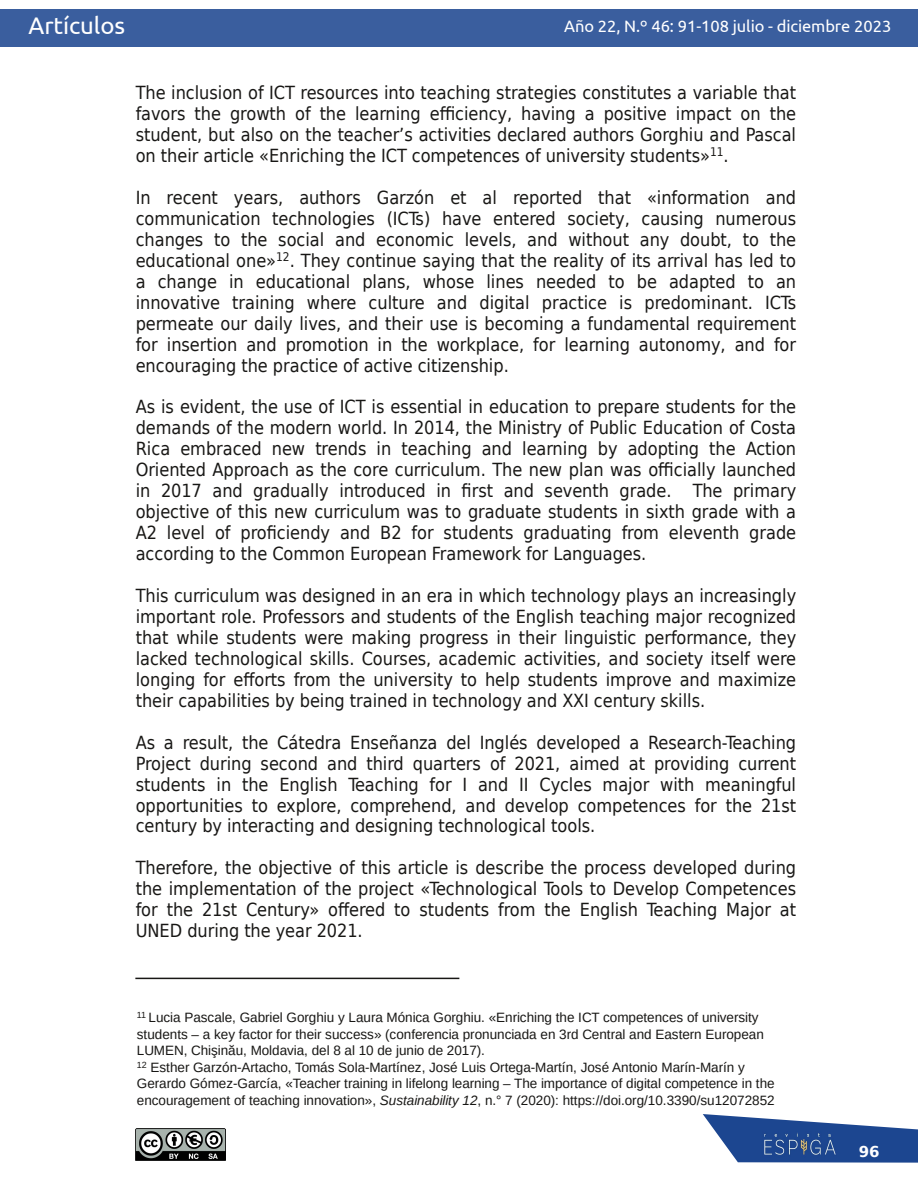
<style>
.page{position:relative;width:918px;height:1188px;background:#fff}
.page>*{position:absolute;margin:0;border:0;box-sizing:border-box;transform-origin:0 0}
.t1{font:24px "Ubuntu";letter-spacing:-.005em;color:#fff}
.t2{font:18px/21px "DejaVu Sans Condensed";color:#181715;text-align:justify}
.t3{font:16.5px "Ubuntu";color:#fff}
.t4{font:700 15px "DejaVu Sans";color:#fff}
.t5{font:13.5px/16.5px "Liberation Sans";color:#181715}
.s1{font-style:italic}
</style>
<div class="page">
<svg style="left:703px;top:1114px;width:215px;height:49px"></svg>
<img style="left:741px;top:1129px;width:118px;height:31px">
<div style="left:0;top:9px;width:918px;height:38px;background:#3a5e9e"></div>
<img style="left:135px;top:1129px;width:90px;height:31px">
<hr style="left:135px;top:978px;width:324px;height:1px;background:#181715">
<h1 class="t1" style="left:28px;top:12px;width:98px">Artículos</h1>
<p class="t3" style="left:564px;top:17px;width:329px">Año 22, N.º 46: 91-108 julio - diciembre 2023</p>
<p class="t2" style="left:136px;top:82px;width:662px">The inclusion of ICT resources into teaching strategies constitutes a variable that favors the growth of the learning efficiency, having a positive impact on the student, but also on the teacher’s activities declared authors Gorghiu and Pascal on their article «Enriching the ICT competences of university students»<sup>11</sup>.</p>
<p class="t2" style="left:136px;top:187px;width:662px">In recent years, authors Garzón et al reported that «information and communication technologies (ICTs) have entered society, causing numerous changes to the social and economic levels, and without any doubt, to the educational one»<sup>12</sup>. They continue saying that the reality of its arrival has led to a change in educational plans, whose lines needed to be adapted to an innovative training where culture and digital practice is predominant. ICTs permeate our daily lives, and their use is becoming a fundamental requirement for insertion and promotion in the workplace, for learning autonomy, and for encouraging the practice of active citizenship.</p>
<p class="t2" style="left:136px;top:397px;width:662px">As is evident, the use of ICT is essential in education to prepare students for the demands of the modern world. In 2014, the Ministry of Public Education of Costa Rica embraced new trends in teaching and learning by adopting the Action Oriented Approach as the core curriculum. The new plan was officially launched in 2017 and gradually introduced in first and seventh grade. The primary objective of this new curriculum was to graduate students in sixth grade with a A2 level of proficiendy and B2 for students graduating from eleventh grade according to the Common European Framework for Languages.</p>
<p class="t2" style="left:136px;top:585px;width:662px">This curriculum was designed in an era in which technology plays an increasingly important role. Professors and students of the English teaching major recognized that while students were making progress in their linguistic performance, they lacked technological skills. Courses, academic activities, and society itself were longing for efforts from the university to help students improve and maximize their capabilities by being trained in technology and XXI century skills.</p>
<p class="t2" style="left:136px;top:732px;width:662px">As a result, the Cátedra Enseñanza del Inglés developed a Research-Teaching Project during second and third quarters of 2021, aimed at providing current students in the English Teaching for I and II Cycles major with meaningful opportunities to explore, comprehend, and develop competences for the 21st century by interacting and designing technological tools.</p>
<p class="t2" style="left:136px;top:858px;width:662px">Therefore, the objective of this article is describe the process developed during the implementation of the project «Technological Tools to Develop Competences for the 21st Century» offered to students from the English Teaching Major at UNED during the year 2021.</p>
<p class="t5" style="left:137px;top:1009px;width:639px"><sup>11</sup> Lucia Pascale, Gabriel Gorghiu y Laura Mónica Gorghiu. «Enriching the ICT competences of university students – a key factor for their success» (conferencia pronunciada en 3rd Central and Eastern European LUMEN, Chişinău, Moldavia, del 8 al 10 de junio de 2017).<br><sup>12</sup> Esther Garzón-Artacho, Tomás Sola-Martínez, José Luis Ortega-Martín, José Antonio Marín-Marín y Gerardo Gómez-García, «Teacher training in lifelong learning – The importance of digital competence in the encouragement of teaching innovation», <span class="s1">Sustainability 12</span>, n.° 7 (2020): https://doi.org/10.3390/su12072852</p>
<p class="t4" style="left:859px;top:1143px;width:22px">96</p>
</div>
